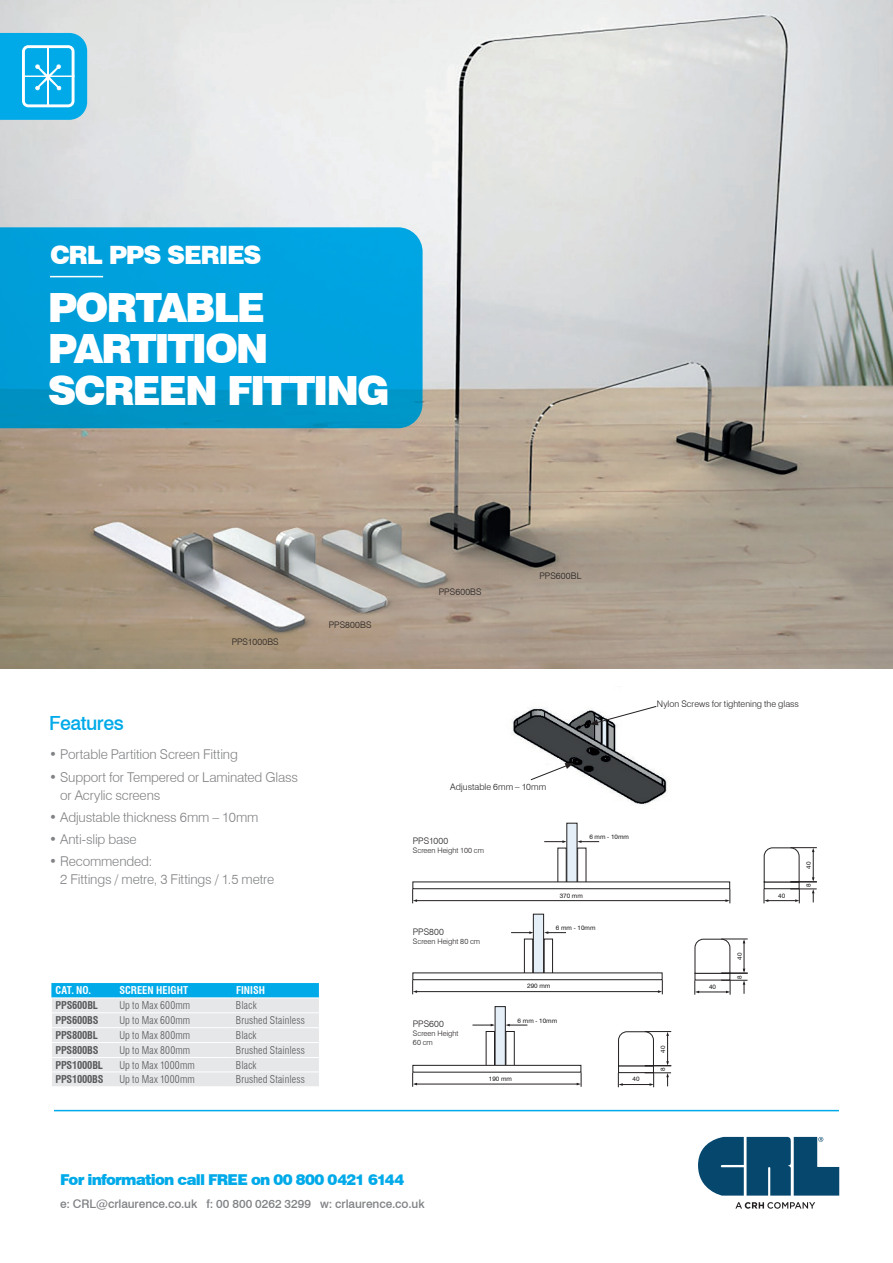
<style>
.page{position:relative;width:893px;height:1263px;background:#fff}
.page>*{position:absolute;margin:0;border:0;box-sizing:border-box;transform-origin:0 0}
.t1{font:900 40.35px/41.5px "Swiss 721 BT";letter-spacing:-.055em;color:#fff}
.t2{font:900 25.35px "Swiss 721 BT";letter-spacing:-.05em;color:#fff}
.t3{font:500 19.5px "Swiss 721 BT";letter-spacing:-.025em;color:#00aae9}
.t4{font:900 15px "Swiss 721 BT";letter-spacing:-.055em;color:#00aae9}
.t5{font:300 13.5px/18px "Swiss 721 BT";letter-spacing:-.01em;color:#808285}
.t6{font:500 11.85px "Swiss 721 BT";color:#808285}
.t7{font:300 condensed 10.5px "Swiss 721 BT";letter-spacing:.015em;color:#57585a}
.t8{font:700 condensed 10.5px "Swiss 721 BT";letter-spacing:-.02em;color:#57585a}
.t9{font:700 condensed 10.5px "Swiss 721 BT";color:#fff}
.t10{font:300 9px "Swiss 721 BT";letter-spacing:.005em;color:#231f20}
.t11{font:300 7.5px/9px "Swiss 721 BT";letter-spacing:.005em;color:#231f20}
.t12{font:6.3px "Swiss 721 BT";color:#231f20}
</style>
<div class="page">
<img style="left:0;top:0;width:893px;height:668px">
<svg style="left:735px;top:1202px;width:80px;height:7px"></svg>
<svg style="left:698px;top:1137px;width:141px;height:58px;background:#316787"></svg>
<svg style="left:0;top:227px;width:423px;height:201px;background:#019ed8"></svg>
<svg style="left:51px;top:983px;width:268px;height:103px;background:#c7e0ea"></svg>
<div style="left:486px;top:1031px;width:9px;height:39px;border:1px solid #231f20"></div>
<div style="left:495px;top:1006px;width:10px;height:64px;background:#e4eff8"></div>
<div style="left:505px;top:1031px;width:10px;height:39px;border:1px solid #231f20"></div>
<div style="left:413px;top:1065px;width:168px;height:7px;background:#fff"></div>
<div style="left:412px;top:1065px;width:169px;height:7px;border:1px solid #231f20"></div>
<hr style="left:416px;top:1084px;width:161px;height:1px;background:#231f20">
<img style="left:512px;top:708px;width:155px;height:97px">
<svg style="left:530px;top:763px;width:44px;height:17px"></svg>
<svg style="left:590px;top:706px;width:67px;height:19px"></svg>
<div style="left:618px;top:1065px;width:36px;height:8px;border:1px solid #231f20"></div>
<svg style="left:618px;top:1072px;width:53px;height:15px"></svg>
<svg style="left:618px;top:1031px;width:53px;height:35px"></svg>
<svg style="left:577px;top:1072px;width:5px;height:15px"></svg>
<svg style="left:412px;top:1072px;width:5px;height:15px"></svg>
<div style="left:557px;top:848px;width:10px;height:39px;border:1px solid #231f20"></div>
<div style="left:567px;top:823px;width:10px;height:64px;background:#e4eff8"></div>
<div style="left:577px;top:848px;width:9px;height:39px;border:1px solid #231f20"></div>
<div style="left:413px;top:882px;width:317px;height:7px;background:#fff"></div>
<div style="left:412px;top:881px;width:318px;height:8px;border:1px solid #231f20"></div>
<hr style="left:416px;top:900px;width:312px;height:1px;background:#231f20">
<svg style="left:412px;top:889px;width:5px;height:14px"></svg>
<svg style="left:725px;top:889px;width:6px;height:14px"></svg>
<div style="left:764px;top:881px;width:35px;height:8px;border:1px solid #231f20"></div>
<svg style="left:764px;top:889px;width:53px;height:14px"></svg>
<svg style="left:763px;top:847px;width:54px;height:36px"></svg>
<svg style="left:577px;top:840px;width:22px;height:3px"></svg>
<svg style="left:544px;top:840px;width:23px;height:3px"></svg>
<div style="left:524px;top:939px;width:9px;height:39px;border:1px solid #231f20"></div>
<div style="left:533px;top:914px;width:11px;height:64px;background:#e4eff8;border:1px solid #231f20"></div>
<div style="left:544px;top:939px;width:9px;height:39px;border:1px solid #231f20"></div>
<div style="left:413px;top:973px;width:249px;height:7px;background:#fff"></div>
<div style="left:412px;top:972px;width:250px;height:8px;border:1px solid #231f20"></div>
<hr style="left:415px;top:991px;width:245px;height:1px;background:#231f20">
<svg style="left:694px;top:980px;width:53px;height:15px"></svg>
<svg style="left:694px;top:938px;width:54px;height:36px"></svg>
<svg style="left:658px;top:980px;width:5px;height:14px"></svg>
<svg style="left:412px;top:980px;width:5px;height:14px"></svg>
<svg style="left:544px;top:931px;width:22px;height:3px"></svg>
<svg style="left:511px;top:931px;width:22px;height:3px"></svg>
<svg style="left:505px;top:1024px;width:22px;height:2px"></svg>
<svg style="left:472px;top:1024px;width:23px;height:2px"></svg>
<hr style="left:54px;top:1110px;width:785px;height:1px;background:#00aae9">
<hr style="left:50px;top:276px;width:53px;height:1px;background:#fff">
<svg style="left:0;top:33px;width:87px;height:87px;background:#24b5eb"></svg>
<h2 class="t2" style="left:50px;top:240px;width:213px">CRL PPS SERIES</h2>
<h1 class="t1" style="left:48px;top:286px;width:344px">PORTABLE<br>PARTITION<br>SCREEN FITTING</h1>
<p class="t10" style="left:232px;top:636px;width:48px">PPS1000BS</p>
<p class="t10" style="left:329px;top:619px;width:44px">PPS800BS</p>
<p class="t10" style="left:439px;top:586px;width:44px">PPS600BS</p>
<p class="t10" style="left:539px;top:570px;width:43px">PPS600BL</p>
<h3 class="t3" style="left:49px;top:711px;width:76px">Features</h3>
<p class="t5" style="left:49px;top:745px;width:190px">• Portable Partition Screen Fitting</p>
<p class="t5" style="left:60px;top:768px;width:239px;text-indent:-11px">• Support for Tempered or Laminated Glass or Acrylic screens</p>
<p class="t5" style="left:49px;top:808px;width:211px">• Adjustable thickness 6mm – 10mm</p>
<p class="t5" style="left:49px;top:830px;width:89px">• Anti-slip base</p>
<p class="t5" style="left:60px;top:852px;width:215px;text-indent:-11px">• Recommended:<br>2 Fittings / metre, 3 Fittings / 1.5 metre</p>
<p class="t10" style="left:450px;top:781px;width:98px">Adjustable 6mm – 10mm</p>
<p class="t10" style="left:413px;top:835px;width:37px">PPS1000</p>
<p class="t11" style="left:413px;top:845px;width:73px">Screen Height 100 cm</p>
<p class="t10" style="left:413px;top:926px;width:33px">PPS800</p>
<p class="t11" style="left:413px;top:936px;width:69px">Screen Height 80 cm</p>
<p class="t12" style="left:589px;top:833px;width:41px">6 mm - 10mm</p>
<p class="t12" style="left:560px;top:891px;width:25px">370 mm</p>
<p class="t12" style="left:556px;top:924px;width:41px">6 mm - 10mm</p>
<p class="t12" style="left:527px;top:982px;width:25px">290 mm</p>
<p class="t9" style="left:56px;top:984px;width:37px">CAT. NO.</p>
<p class="t9" style="left:119px;top:984px;width:70px">SCREEN HEIGHT</p>
<p class="t9" style="left:236px;top:984px;width:31px">FINISH</p>
<p class="t8" style="left:56px;top:999px;width:44px">PPS600BL</p>
<p class="t7" style="left:119px;top:999px;width:72px">Up to Max 600mm</p>
<p class="t7" style="left:236px;top:999px;width:22px">Black</p>
<p class="t8" style="left:56px;top:1014px;width:44px">PPS600BS</p>
<p class="t7" style="left:119px;top:1014px;width:72px">Up to Max 600mm</p>
<p class="t7" style="left:236px;top:1014px;width:70px">Brushed Stainless</p>
<p class="t8" style="left:56px;top:1029px;width:44px">PPS800BL</p>
<p class="t7" style="left:119px;top:1029px;width:72px">Up to Max 800mm</p>
<p class="t7" style="left:236px;top:1029px;width:22px">Black</p>
<p class="t8" style="left:56px;top:1044px;width:44px">PPS800BS</p>
<p class="t7" style="left:119px;top:1044px;width:72px">Up to Max 800mm</p>
<p class="t7" style="left:236px;top:1044px;width:70px">Brushed Stainless</p>
<p class="t8" style="left:56px;top:1058px;width:49px">PPS1000BL</p>
<p class="t7" style="left:119px;top:1058px;width:77px">Up to Max 1000mm</p>
<p class="t7" style="left:236px;top:1058px;width:22px">Black</p>
<p class="t8" style="left:56px;top:1073px;width:49px">PPS1000BS</p>
<p class="t7" style="left:119px;top:1073px;width:77px">Up to Max 1000mm</p>
<p class="t7" style="left:236px;top:1073px;width:70px">Brushed Stainless</p>
<p class="t12" style="left:489px;top:1075px;width:25px">190 mm</p>
<p class="t12" style="left:518px;top:1017px;width:41px">6 mm - 10mm</p>
<p class="t10" style="left:413px;top:1018px;width:33px">PPS600</p>
<p class="t11" style="left:413px;top:1029px;width:47px">Screen Height<br>60 cm</p>
<p class="t12" style="left:633px;top:1075px;width:8px">40</p>
<p class="t10" style="left:657px;top:698px;width:144px">Nylon Screws for tightening the glass</p>
<p class="t12" style="left:659px;top:1052px;width:8px;rotate:-90deg">40</p>
<p class="t12" style="left:659px;top:1071px;width:5px;rotate:-90deg">8</p>
<p class="t12" style="left:709px;top:983px;width:8px">40</p>
<p class="t12" style="left:736px;top:960px;width:8px;rotate:-90deg">40</p>
<p class="t12" style="left:736px;top:978px;width:5px;rotate:-90deg">8</p>
<p class="t12" style="left:778px;top:891px;width:8px">40</p>
<p class="t12" style="left:805px;top:869px;width:8px;rotate:-90deg">40</p>
<p class="t12" style="left:805px;top:887px;width:5px;rotate:-90deg">8</p>
<p class="t4" style="left:60px;top:1170px;width:346px">For information call FREE on 00 800 0421 6144</p>
<p class="t6" style="left:60px;top:1196px;width:366px">e: CRL@crlaurence.co.uk f: 00 800 0262 3299 w: crlaurence.co.uk</p>
</div>
